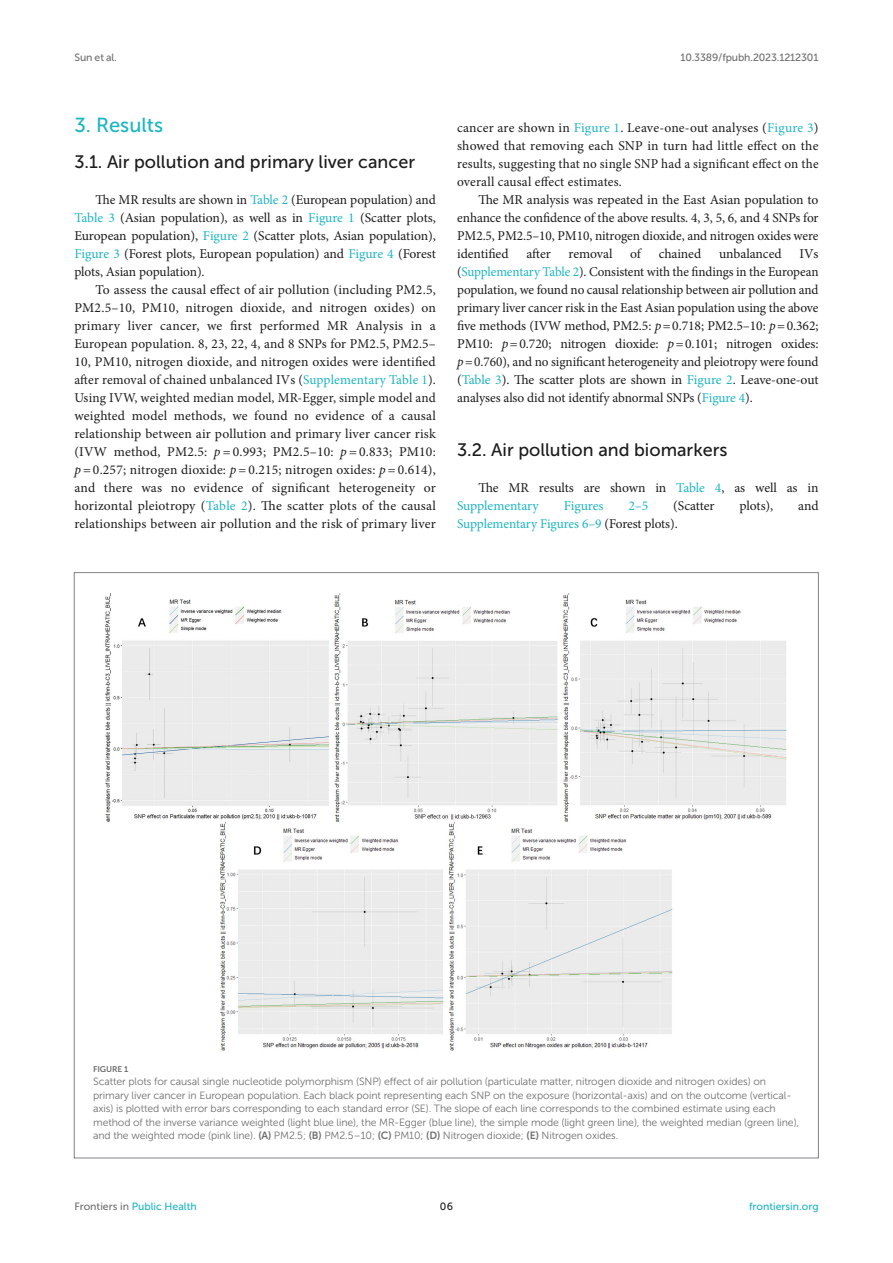
<style>
.page{position:relative;width:893px;height:1263px;background:#fff}
.page>*{position:absolute;margin:0;border:0;box-sizing:border-box;transform-origin:0 0}
.HEAD_1{font:20.25px "Museo Sans 500";color:#1db5c3}
.HEAD_2_after_HEAD_1{font:18px "Museo Sans 500";color:#1b1c1b}
.HEAD_2{font:18px "Museo Sans 500";color:#1b1c1b}
.TEXT{font:13.5px/18px "Minion Pro";color:#1b1c1b;text-align:justify}
.TEXT_FLUSH{font:13.5px/18px "Minion Pro";letter-spacing:-.01em;color:#1b1c1b;text-align:justify}
.TEXT_FLUSH-2{font:13.5px "Minion Pro";letter-spacing:-.005em;color:#1db5c3}
.FIG_LEG{font:10.5px/13.5px "Museo Sans 300";letter-spacing:-.01em;color:#706f70}
.t1{font:10.5px "Museo Sans 500";color:#1db5c3}
.t2{font:10.5px "Museo Sans 500";letter-spacing:-.015em;color:#706f70}
.t3{font:10.5px "Museo Sans 500";color:#1b1c1b}
.FIG_HD{font:8.25px "Museo Sans 700";letter-spacing:-.01em;color:#706f70}
.s1{color:#1db5c3}
.s2{font-style:italic}
.s3{color:#1b1c1b}
.s4{font-family:"Museo Sans 700"}
.s5{color:#706f70}
</style>
<div class="page">
<img style="left:105px;top:593px;width:682px;height:458px">
<p class="t2" style="left:74px;top:51px;width:44px">Sun et al.</p>
<p class="t2" style="left:680px;top:51px;width:140px">10.3389/fpubh.2023.1212301</p>
<p class="HEAD_1" style="left:74px;top:114px;width:90px">3. Results</p>
<p class="HEAD_2_after_HEAD_1" style="left:74px;top:152px;width:342px">3.1. Air pollution and primary liver cancer</p>
<p class="TEXT_FLUSH" style="left:74px;top:191px;width:363px;text-indent:21px">The MR results are shown in <span class="s1">Table 2</span> (European population) and <span class="s1">Table 3</span> (Asian population), as well as in <span class="s1">Figure 1</span> (Scatter plots, European population), <span class="s1">Figure 2</span> (Scatter plots, Asian population), <span class="s1">Figure 3</span> (Forest plots, European population) and <span class="s1">Figure 4</span> (Forest plots, Asian population).</p>
<p class="TEXT" style="left:74px;top:281px;width:363px;text-indent:21px">To assess the causal effect of air pollution (including PM2.5, PM2.5–10, PM10, nitrogen dioxide, and nitrogen oxides) on primary liver cancer, we first performed MR Analysis in a European population. 8, 23, 22, 4, and 8 SNPs for PM2.5, PM2.5– 10, PM10, nitrogen dioxide, and nitrogen oxides were identified after removal of chained unbalanced IVs (<span class="s1">Supplementary Table 1</span>).<br>Using IVW, weighted median model, MR-Egger, simple model and weighted model methods, we found no evidence of a causal relationship between air pollution and primary liver cancer risk (IVW method, PM2.5: <span class="s2">p</span> = 0.993; PM2.5–10: <span class="s2">p</span> = 0.833; PM10: <span class="s2">p</span> = 0.257; nitrogen dioxide: <span class="s2">p</span> = 0.215; nitrogen oxides: <span class="s2">p</span> = 0.614), and there was no evidence of significant heterogeneity or horizontal pleiotropy (<span class="s1">Table 2</span>). The scatter plots of the causal relationships between air pollution and the risk of primary liver</p>
<p class="TEXT" style="left:457px;top:119px;width:363px">cancer are shown in <span class="s1">Figure 1</span>. Leave-one-out analyses (<span class="s1">Figure 3</span>) showed that removing each SNP in turn had little effect on the results, suggesting that no single SNP had a significant effect on the overall causal effect estimates.</p>
<p class="TEXT" style="left:457px;top:191px;width:363px;text-indent:21px">The MR analysis was repeated in the East Asian population to enhance the confidence of the above results. 4, 3, 5, 6, and 4 SNPs for PM2.5, PM2.5–10, PM10, nitrogen dioxide, and nitrogen oxides were identified</p>
<p class="TEXT" style="left:526px;top:245px;width:26px">after</p>
<p class="TEXT" style="left:569px;top:245px;width:45px">removal</p>
<p class="TEXT" style="left:630px;top:245px;width:12px">of</p>
<p class="TEXT" style="left:659px;top:245px;width:44px">chained</p>
<p class="TEXT" style="left:719px;top:245px;width:64px">unbalanced</p>
<p class="TEXT" style="left:457px;top:245px;width:363px;text-indent:342px">IVs (<span class="s1">Supplementary Table 2</span>). Consistent with the findings in the European population, we found no causal relationship between air pollution and primary liver cancer risk in the East Asian population using the above five methods (IVW method, PM2.5: <span class="s2">p</span>=0.718; PM2.5–10: <span class="s2">p</span>=0.362; PM10: <span class="s2">p</span>=0.720; nitrogen dioxide: <span class="s2">p</span>=0.101; nitrogen oxides: <span class="s2">p</span>=0.760), and no significant heterogeneity and pleiotropy were found (<span class="s1">Table 3</span>). The scatter plots are shown in <span class="s1">Figure 2</span>. Leave-one-out analyses also did not identify abnormal SNPs (<span class="s1">Figure 4</span>).</p>
<p class="HEAD_2" style="left:457px;top:440px;width:272px">3.2. Air pollution and biomarkers</p>
<p class="TEXT_FLUSH" style="left:457px;top:479px;width:363px;text-indent:21px">The MR results are shown in <span class="s1">Table 4</span>, as well as in<br><span class="s1">Supplementary</span></p>
<p class="TEXT_FLUSH-2" style="left:564px;top:497px;width:41px">Figures</p>
<p class="TEXT_FLUSH-2" style="left:628px;top:497px;width:22px">2–5</p>
<p class="TEXT_FLUSH" style="left:673px;top:497px;width:43px">(Scatter</p>
<p class="TEXT_FLUSH" style="left:739px;top:497px;width:35px">plots),</p>
<p class="TEXT_FLUSH" style="left:798px;top:497px;width:22px">and</p>
<p class="TEXT_FLUSH-2" style="left:457px;top:515px;width:222px">Supplementary Figures 6–9 <span class="s3">(Forest plots).</span></p>
<p class="FIG_HD" style="left:93px;top:1064px;width:37px">FIGURE 1</p>
<p class="FIG_LEG" style="left:93px;top:1075px;width:707px">Scatter plots for causal single nucleotide polymorphism (SNP) effect of air pollution (particulate matter, nitrogen dioxide and nitrogen oxides) on primary liver cancer in European population. Each black point representing each SNP on the exposure (horizontal-axis) and on the outcome (vertical&shy;axis) is plotted with error bars corresponding to each standard error (SE). The slope of each line corresponds to the combined estimate using each method of the inverse variance weighted (light blue line), the MR-Egger (blue line), the simple mode (light green line), the weighted median (green line), and the weighted mode (pink line). <span class="s4">(A)</span> PM2.5; <span class="s4">(B)</span> PM2.5–10; <span class="s4">(C)</span> PM10; <span class="s4">(D)</span> Nitrogen dioxide; <span class="s4">(E)</span> Nitrogen oxides.</p>
<p class="t1" style="left:74px;top:1200px;width:124px"><span class="s5">Frontiers in</span> Public Health</p>
<p class="t3" style="left:440px;top:1200px;width:15px">06</p>
<p class="t1" style="left:749px;top:1200px;width:71px">frontiersin.org</p>
</div>
